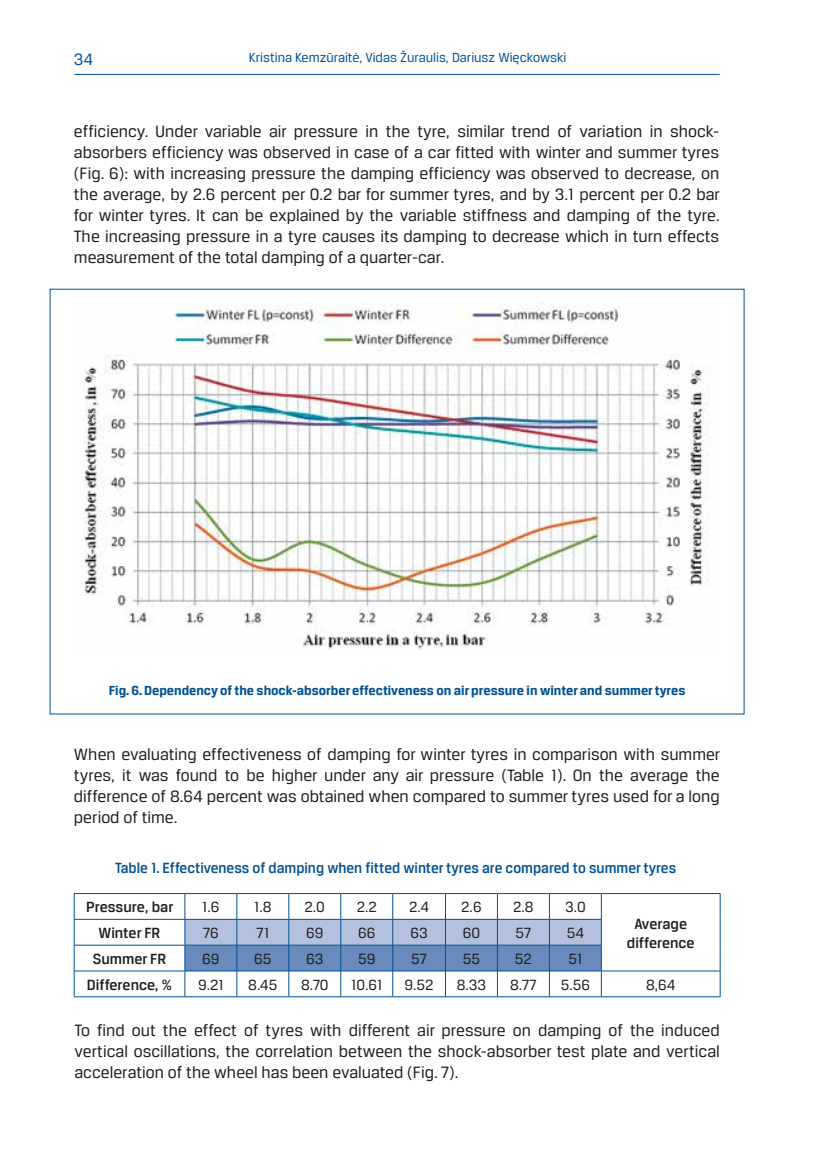
<style>
.page{position:relative;width:819px;height:1161px;background:#fff}
.page>*{position:absolute;margin:0;border:0;box-sizing:border-box;transform-origin:0 0}
.podstawowy_ang{font:17.5px/21px "Breuer Text";color:#1d1d1b;text-align:justify}
.t1{font:17.5px "Breuer Text";color:#005092}
.podstawowy_pol{font:15.75px "Breuer Text";color:#1d1d1b}
.podstawowy_pol-2{font:500 15.75px "Breuer Text";color:#005092;scale:.96 1}
.podstawowy_pol-3{font:500 15.75px/18.9px "Breuer Text";color:#1d1d1b;text-align:center}
.podst_ang{font:700 14px "Breuer Text";color:#005092}
.t2{font:14px "Breuer Text";color:#005092}
</style>
<div class="page">
<hr style="left:74px;top:74px;width:645px;height:1px;background:#005092">
<img style="left:84px;top:304px;width:626px;height:346px">
<hr style="left:74px;top:893px;width:111px;height:1px;background:#005092">
<hr style="left:185px;top:893px;width:52px;height:1px;background:#005092">
<hr style="left:237px;top:893px;width:52px;height:1px;background:#005092">
<hr style="left:289px;top:893px;width:52px;height:1px;background:#005092">
<hr style="left:341px;top:893px;width:52px;height:1px;background:#005092">
<hr style="left:393px;top:893px;width:52px;height:1px;background:#005092">
<hr style="left:445px;top:893px;width:52px;height:1px;background:#005092">
<hr style="left:497px;top:893px;width:52px;height:1px;background:#005092">
<hr style="left:549px;top:893px;width:52px;height:1px;background:#005092">
<hr style="left:601px;top:893px;width:119px;height:1px;background:#005092">
<hr style="left:74px;top:919px;width:111px;height:1px;background:#005092">
<svg style="left:74px;top:894px;width:1px;height:102px"></svg>
<svg style="left:184px;top:894px;width:418px;height:102px"></svg>
<svg style="left:719px;top:894px;width:1px;height:102px"></svg>
<hr style="left:74px;top:945px;width:111px;height:1px;background:#005092">
<hr style="left:74px;top:971px;width:111px;height:1px;background:#005092">
<hr style="left:74px;top:996px;width:111px;height:1px;background:#005092">
<hr style="left:185px;top:945px;width:52px;height:1px;background:#005092">
<hr style="left:237px;top:945px;width:52px;height:1px;background:#005092">
<hr style="left:289px;top:945px;width:52px;height:1px;background:#005092">
<hr style="left:341px;top:945px;width:52px;height:1px;background:#005092">
<hr style="left:393px;top:945px;width:52px;height:1px;background:#005092">
<hr style="left:445px;top:945px;width:52px;height:1px;background:#005092">
<hr style="left:497px;top:945px;width:52px;height:1px;background:#005092">
<hr style="left:549px;top:945px;width:52px;height:1px;background:#005092">
<hr style="left:185px;top:971px;width:52px;height:1px;background:#005092">
<hr style="left:237px;top:971px;width:52px;height:1px;background:#005092">
<hr style="left:289px;top:971px;width:52px;height:1px;background:#005092">
<hr style="left:341px;top:971px;width:52px;height:1px;background:#005092">
<hr style="left:393px;top:971px;width:52px;height:1px;background:#005092">
<hr style="left:445px;top:971px;width:52px;height:1px;background:#005092">
<hr style="left:497px;top:971px;width:52px;height:1px;background:#005092">
<hr style="left:549px;top:971px;width:52px;height:1px;background:#005092">
<hr style="left:601px;top:971px;width:119px;height:1px;background:#005092">
<hr style="left:185px;top:996px;width:52px;height:1px;background:#005092">
<hr style="left:237px;top:996px;width:52px;height:1px;background:#005092">
<hr style="left:289px;top:996px;width:52px;height:1px;background:#005092">
<hr style="left:341px;top:996px;width:52px;height:1px;background:#005092">
<hr style="left:393px;top:996px;width:52px;height:1px;background:#005092">
<hr style="left:445px;top:996px;width:52px;height:1px;background:#005092">
<hr style="left:497px;top:996px;width:52px;height:1px;background:#005092">
<hr style="left:549px;top:996px;width:52px;height:1px;background:#005092">
<hr style="left:601px;top:996px;width:119px;height:1px;background:#005092">
<p class="t1" style="left:74px;top:50px;width:21px">34</p>
<p class="t2" style="left:249px;top:50px;width:319px">Kristina Kemzūraitė, Vidas Žuraulis, Dariusz Więckowski</p>
<p class="podstawowy_ang" style="left:74px;top:121px;width:647px">efficiency. Under variable air pressure in the tyre, similar trend of variation in shock&shy;absorbers efficiency was observed in case of a car fitted with winter and summer tyres (Fig. 6): with increasing pressure the damping efficiency was observed to decrease, on the average, by 2.6 percent per 0.2 bar for summer tyres, and by 3.1 percent per 0.2 bar for winter tyres. It can be explained by the variable stiffness and damping of the tyre.<br>The increasing pressure in a tyre causes its damping to decrease which in turn effects measurement of the total damping of a quarter-car.</p>
<p class="podst_ang" style="left:109px;top:682px;width:578px">Fig. 6. Dependency of the shock-absorber effectiveness on air pressure in winter and summer tyres</p>
<p class="podstawowy_ang" style="left:74px;top:743px;width:648px">When evaluating effectiveness of damping for winter tyres in comparison with summer tyres, it was found to be higher under any air pressure (Table 1). On the average the difference of 8.64 percent was obtained when compared to summer tyres used for a long period of time.</p>
<p class="podstawowy_pol-2" style="left:115px;top:859px;width:586px">Table 1. Effectiveness of damping when fitted winter tyres are compared to summer tyres</p>
<p class="podstawowy_pol-3" style="left:86px;top:897px;width:89px">Pressure, bar</p>
<p class="podstawowy_pol" style="left:202px;top:899px;width:19px">1.6</p>
<p class="podstawowy_pol" style="left:254px;top:899px;width:19px">1.8</p>
<p class="podstawowy_pol" style="left:304px;top:899px;width:22px">2.0</p>
<p class="podstawowy_pol" style="left:357px;top:899px;width:22px">2.2</p>
<p class="podstawowy_pol" style="left:409px;top:899px;width:21px">2.4</p>
<p class="podstawowy_pol" style="left:461px;top:899px;width:22px">2.6</p>
<p class="podstawowy_pol" style="left:513px;top:899px;width:22px">2.8</p>
<p class="podstawowy_pol" style="left:565px;top:899px;width:22px">3.0</p>
<p class="podstawowy_pol-3" style="left:627px;top:914px;width:69px">Average difference</p>
<p class="podstawowy_pol-3" style="left:99px;top:923px;width:63px">Winter FR</p>
<p class="podstawowy_pol" style="left:203px;top:924px;width:17px">76</p>
<p class="podstawowy_pol" style="left:256px;top:924px;width:15px">71</p>
<p class="podstawowy_pol" style="left:306px;top:924px;width:19px">69</p>
<p class="podstawowy_pol" style="left:358px;top:924px;width:19px">66</p>
<p class="podstawowy_pol" style="left:410px;top:924px;width:19px">63</p>
<p class="podstawowy_pol" style="left:463px;top:924px;width:19px">60</p>
<p class="podstawowy_pol" style="left:515px;top:924px;width:17px">57</p>
<p class="podstawowy_pol" style="left:566px;top:924px;width:19px">54</p>
<p class="podstawowy_pol-3" style="left:93px;top:949px;width:75px">Summer FR</p>
<p class="podstawowy_pol" style="left:202px;top:950px;width:19px">69</p>
<p class="podstawowy_pol" style="left:254px;top:950px;width:19px">65</p>
<p class="podstawowy_pol" style="left:306px;top:950px;width:19px">63</p>
<p class="podstawowy_pol" style="left:358px;top:950px;width:19px">59</p>
<p class="podstawowy_pol" style="left:411px;top:950px;width:17px">57</p>
<p class="podstawowy_pol" style="left:463px;top:950px;width:19px">55</p>
<p class="podstawowy_pol" style="left:515px;top:950px;width:19px">52</p>
<p class="podstawowy_pol" style="left:568px;top:950px;width:15px">51</p>
<p class="podstawowy_pol-3" style="left:87px;top:975px;width:87px">Difference, %</p>
<p class="podstawowy_pol" style="left:198px;top:976px;width:27px">9.21</p>
<p class="podstawowy_pol" style="left:248px;top:976px;width:31px">8.45</p>
<p class="podstawowy_pol" style="left:301px;top:976px;width:29px">8.70</p>
<p class="podstawowy_pol" style="left:351px;top:976px;width:33px">10.61</p>
<p class="podstawowy_pol" style="left:404px;top:976px;width:31px">9.52</p>
<p class="podstawowy_pol" style="left:456px;top:976px;width:31px">8.33</p>
<p class="podstawowy_pol" style="left:510px;top:976px;width:28px">8.77</p>
<p class="podstawowy_pol" style="left:560px;top:976px;width:31px">5.56</p>
<p class="podstawowy_pol" style="left:646px;top:976px;width:31px">8,64</p>
<p class="podstawowy_ang" style="left:74px;top:1019px;width:646px">To find out the effect of tyres with different air pressure on damping of the induced vertical oscillations, the correlation between the shock-absorber test plate and vertical acceleration of the wheel has been evaluated (Fig. 7).</p>
</div>
